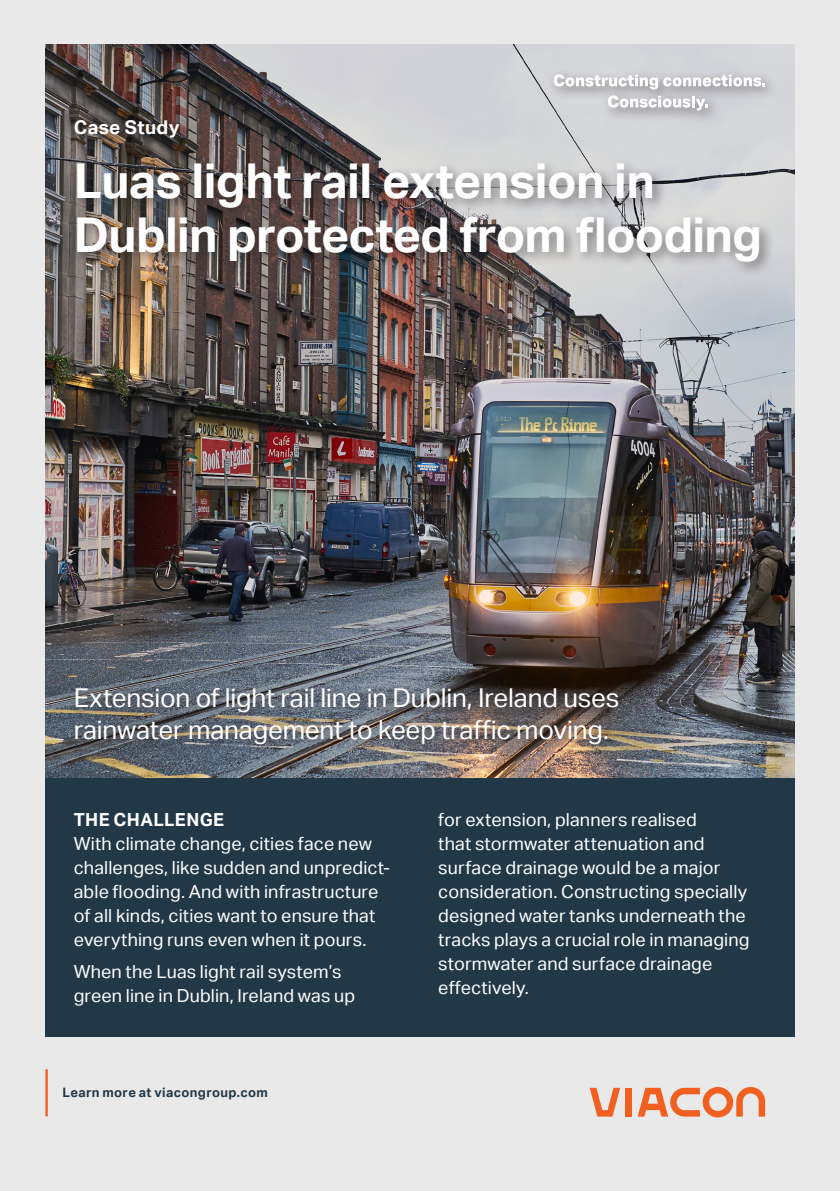
<style>
.page{position:relative;width:840px;height:1191px;background:#fff}
.page>*{position:absolute;margin:0;border:0;box-sizing:border-box;transform-origin:0 0}
.Heading_front_page_A5_format{font:700 48px/54px "Aktiv Grotesk";letter-spacing:-.015em;color:#fff}
.Ingress_-_Regular{font:26px/32px "Aktiv Grotesk";letter-spacing:-.005em;color:#fff}
.Subheading_front_page_A5_format{font:700 19px "Aktiv Grotesk";letter-spacing:.02em;color:#fff}
.Body_on_dark_background{font:18px/24px "Aktiv Grotesk";letter-spacing:.01em;color:#fff}
.Subheading_1_-_Edit__NO_CAPS_for_Brand_n{font:700 18px "Aktiv Grotesk";letter-spacing:.02em;color:#fff}
.Orange_tag_copy{font:700 13px "Aktiv Grotesk";letter-spacing:.025em;color:#223847}
</style>
<div class="page">
<div style="left:0;top:0;width:839px;height:1191px;background:#e9e9e9"></div>
<img style="left:45px;top:45px;width:749px;height:733px">
<div style="left:70px;top:157px;width:704px;height:120px;background:#231f20;opacity:.5"></div>
<div style="left:68px;top:115px;width:125px;height:37px;background:#231f20;opacity:.5"></div>
<div style="left:68px;top:681px;width:564px;height:77px;background:#231f20;opacity:.5"></div>
<div style="left:45px;top:778px;width:749px;height:258px;background:#223847"></div>
<hr style="left:45px;top:1069px;width:3px;height:47px;background:#f26021">
<div style="left:625px;top:1087px;width:6px;height:29px;background:#f26021"></div>
<svg style="left:589px;top:1087px;width:31px;height:29px"></svg>
<svg style="left:637px;top:1087px;width:127px;height:30px"></svg>
<div style="left:546px;top:68px;width:233px;height:56px;background:#231f20;opacity:.5"></div>
<svg style="left:553px;top:74px;width:211px;height:36px;background:#d0d0d3"></svg>
<p class="Subheading_front_page_A5_format" style="left:74px;top:117px;width:107px">Case Study</p>
<p class="Heading_front_page_A5_format" style="left:74px;top:155px;width:689px">Luas light rail extension in<br>Dublin protected from flooding</p>
<p class="Ingress_-_Regular" style="left:74px;top:681px;width:546px">Extension of light rail line in Dublin, Ireland uses rainwater management to keep traffic moving.</p>
<p class="Subheading_1_-_Edit__NO_CAPS_for_Brand_n" style="left:74px;top:809px;width:152px">THE CHALLENGE</p>
<p class="Body_on_dark_background" style="left:74px;top:831px;width:318px">With climate change, cities face new challenges, like sudden and unpredict&shy;able flooding. And with infrastructure of all kinds, cities want to ensure that everything runs even when it pours.</p>
<p class="Body_on_dark_background" style="left:74px;top:960px;width:283px">When the Luas light rail system’s green line in Dublin, Ireland was up</p>
<p class="Orange_tag_copy" style="left:62px;top:1085px;width:207px">Learn more at viacongroup.com</p>
<p class="Body_on_dark_background" style="left:438px;top:808px;width:312px">for extension, planners realised<br>that stormwater attenuation and surface drainage would be a major consideration. Constructing specially designed water tanks underneath the tracks plays a crucial role in managing stormwater and surface drainage effectively.</p>
</div>
